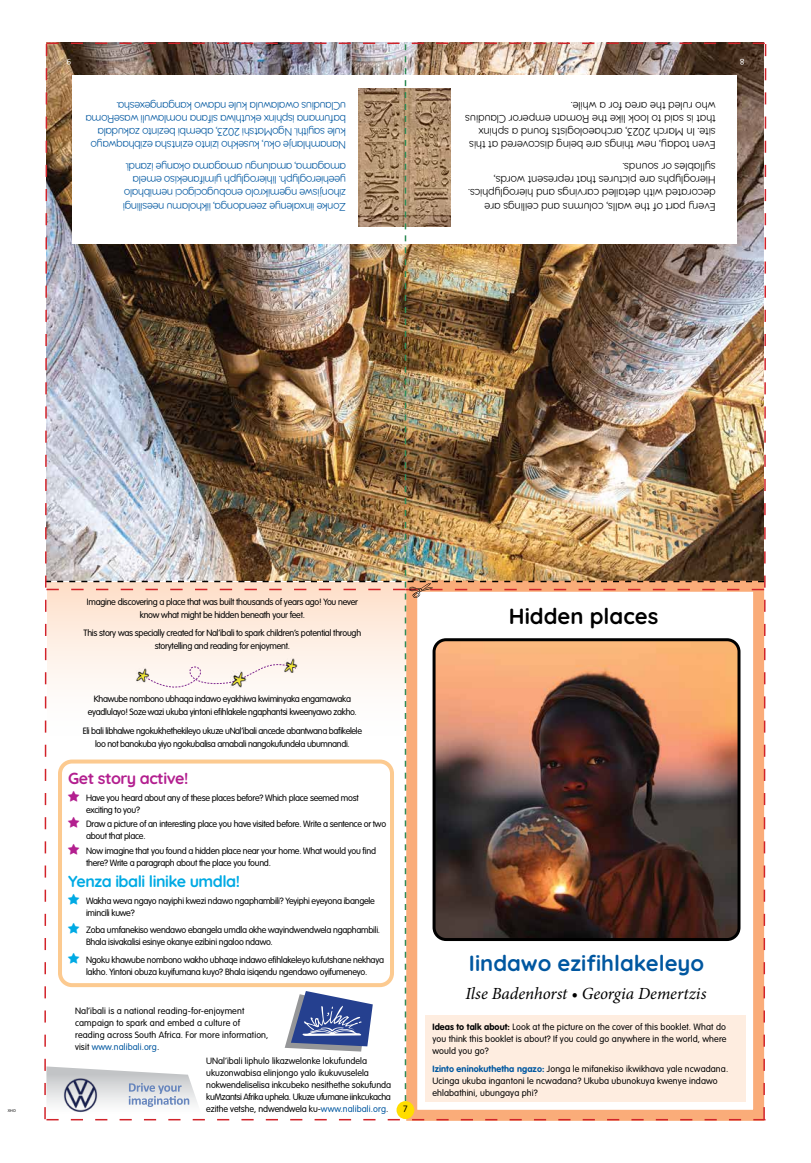
<style>
.page{position:relative;width:811px;height:1163px;background:#fff}
.page>*{position:absolute;margin:0;border:0;box-sizing:border-box;transform-origin:0 0}
.t1{font:700 22px "Quicksand";color:#0057a0}
.t2{font:700 22px "Quicksand";color:#000}
.t3{font:italic 17px "Minion Pro";color:#000}
.t4{font:700 16px "Quicksand";letter-spacing:-.03em;color:#00aae4}
.t5{font:700 16px "Quicksand";letter-spacing:-.03em;color:#b31f8f}
.t6{font:11px/13.2px "Quicksand";letter-spacing:-.05em;color:#0057a0}
.t7{font:11px/13.2px "Quicksand";letter-spacing:-.025em;color:#000}
.t8{font:300 9px/12px "VAG Rounded Std";letter-spacing:-.03em;color:#000}
.t9{font:300 9px/12px "VAG Rounded Std";letter-spacing:.01em;color:#000}
.t10{font:300 9px/12px "VAG Rounded Std";letter-spacing:-.01em;color:#000}
.t11{font:8.8px "Calibri";color:#fff}
.t12{font:300 4px "VAG Rounded Std";color:#000}
.s1{color:#0057a0}
.s2{font-weight:700}
.s3{font-weight:700;color:#0057a0}
</style>
<div class="page">
<img style="left:44px;top:43px;width:723px;height:1077px">
<p class="t11" style="left:71px;top:68px;width:6px;rotate:-180deg">9</p>
<p class="t11" style="left:744px;top:68px;width:6px;rotate:-180deg">8</p>
<p class="t6" style="left:346px;top:153px;width:262px;rotate:-180deg">Nanamhlanje oku, kusekho izinto ezintsha ezibhaqwayo kule sayithi. NgoMatshi 2023, abembi bezinto zakudala bafumana isphinx ekuthiwa sifana nomlawuli waseRoma uClaudius owalawula kule ndawo kangangexesha.</p>
<p class="t6" style="left:346px;top:214px;width:225px;rotate:-180deg">Zonke iinxalenye zeendonga, iikholamu neesilingi zihonjiswe ngemikrolo enobugocigoci nemibhalo yeehieroglyph. Iihieroglyph yimifanekiso emela amagama, amalungu amagama okanye izandi.</p>
<p class="t7" style="left:716px;top:153px;width:252px;rotate:-180deg">Even today, new things are being discovered at this site. In March 2023, archaeologists found a sphinx that is said to look like the Roman emperor Claudius who ruled the area for a while.</p>
<p class="t7" style="left:716px;top:214px;width:249px;rotate:-180deg">Every part of the walls, columns and ceilings are decorated with detailed carvings and hieroglyphics.<br>Hieroglyphs are pictures that represent words, syllables or sounds.</p>
<p class="t8" style="left:87px;top:595px;width:273px;line-height:13px;text-align:center">Imagine discovering a place that was built thousands of years ago! You never know what might be hidden beneath your feet.</p>
<p class="t8" style="left:84px;top:627px;width:279px;line-height:13px;text-align:center">This story was specially created for Nal’ibali to spark children’s potential through storytelling and reading for enjoyment.</p>
<p class="t8" style="left:88px;top:692px;width:270px;line-height:13px;text-align:center">Khawube nombono ubhaqa indawo eyakhiwa kwiminyaka engamawaka eyadlulayo! Soze wazi ukuba yintoni efihlakele ngaphantsi kweenyawo zakho.</p>
<p class="t8" style="left:83px;top:724px;width:281px;line-height:13px;text-align:center">Eli bali libhalwe ngokukhethekileyo ukuze uNal’ibali ancede abantwana bafikelele loo not banokuba yiyo ngokubalisa amabali nangokufundela ubumnandi.</p>
<h3 class="t5" style="left:68px;top:764px;width:122px">Get story active!</h3>
<p class="t8" style="left:86px;top:791px;width:274px">Have you heard about any of these places before? Which place seemed most exciting to you?</p>
<p class="t8" style="left:86px;top:818px;width:302px">Draw a picture of an interesting place you have visited before. Write a sentence or two about that place.</p>
<p class="t8" style="left:86px;top:844px;width:291px">Now imagine that you found a hidden place near your home. What would you find there? Write a paragraph about the place you found.</p>
<h3 class="t4" style="left:68px;top:867px;width:173px">Yenza ibali linike umdla!</h3>
<p class="t8" style="left:86px;top:895px;width:290px">Wakha weva ngayo nayiphi kwezi ndawo ngaphambili? Yeyiphi eyeyona ibangele imincili kuwe?</p>
<p class="t8" style="left:86px;top:924px;width:295px">Zoba umfanekiso wendawo ebangela umdla okhe wayindwendwela ngaphambili.<br>Bhala isivakalisi esinye okanye ezibini ngaloo ndawo.</p>
<p class="t8" style="left:86px;top:953px;width:299px">Ngoku khawube nombono wakho ubhaqe indawo efihlakeleyo kufutshane nekhaya lakho. Yintoni obuza kuyifumana kuyo? Bhala isiqendu ngendawo oyifumeneyo.</p>
<p class="t9" style="left:75px;top:1004px;width:195px">Nal’ibali is a national reading-for-enjoyment campaign to spark and embed a culture of reading across South Africa. For more information, visit <span class="s1">www.nalibali.org</span>.</p>
<p class="t10" style="left:206px;top:1054px;width:186px">UNal’ibali liphulo likazwelonke lokufundela ukuzonwabisa elinjongo yalo ikukuvuselela nokwendeliselisa inkcubeko nesithethe sokufunda kuMzantsi Afrika uphela. Ukuze ufumane iinkcukacha ezithe vetshe, ndwendwela ku-<span class="s1">www.nalibali.org</span>.</p>
<p class="t12" style="left:8px;top:1108px;width:9px">XHO</p>
<p class="t8" style="left:403px;top:1103px;width:6px">7</p>
<h1 class="t2" style="left:509px;top:597px;width:151px">Hidden places</h1>
<h1 class="t1" style="left:469px;top:944px;width:237px">Iindawo ezifihlakeleyo</h1>
<h2 class="t3" style="left:465px;top:981px;width:242px">Ilse Badenhorst • Georgia Demertzis</h2>
<p class="t8" style="left:432px;top:1021px;width:296px;text-align:justify"><span class="s2">Ideas to talk about:</span> Look at the picture on the cover of this booklet. What do you think this booklet is about? If you could go anywhere in the world, where would you go?</p>
<p class="t9" style="left:432px;top:1063px;width:297px"><span class="s3">Izinto eninokuthetha ngazo:</span> Jonga le mifanekiso ikwikhava yale ncwadana.<br>Ucinga ukuba ingantoni le ncwadana? Ukuba ubunokuya kwenye indawo ehlabathini, ubungaya phi?</p>
</div>
